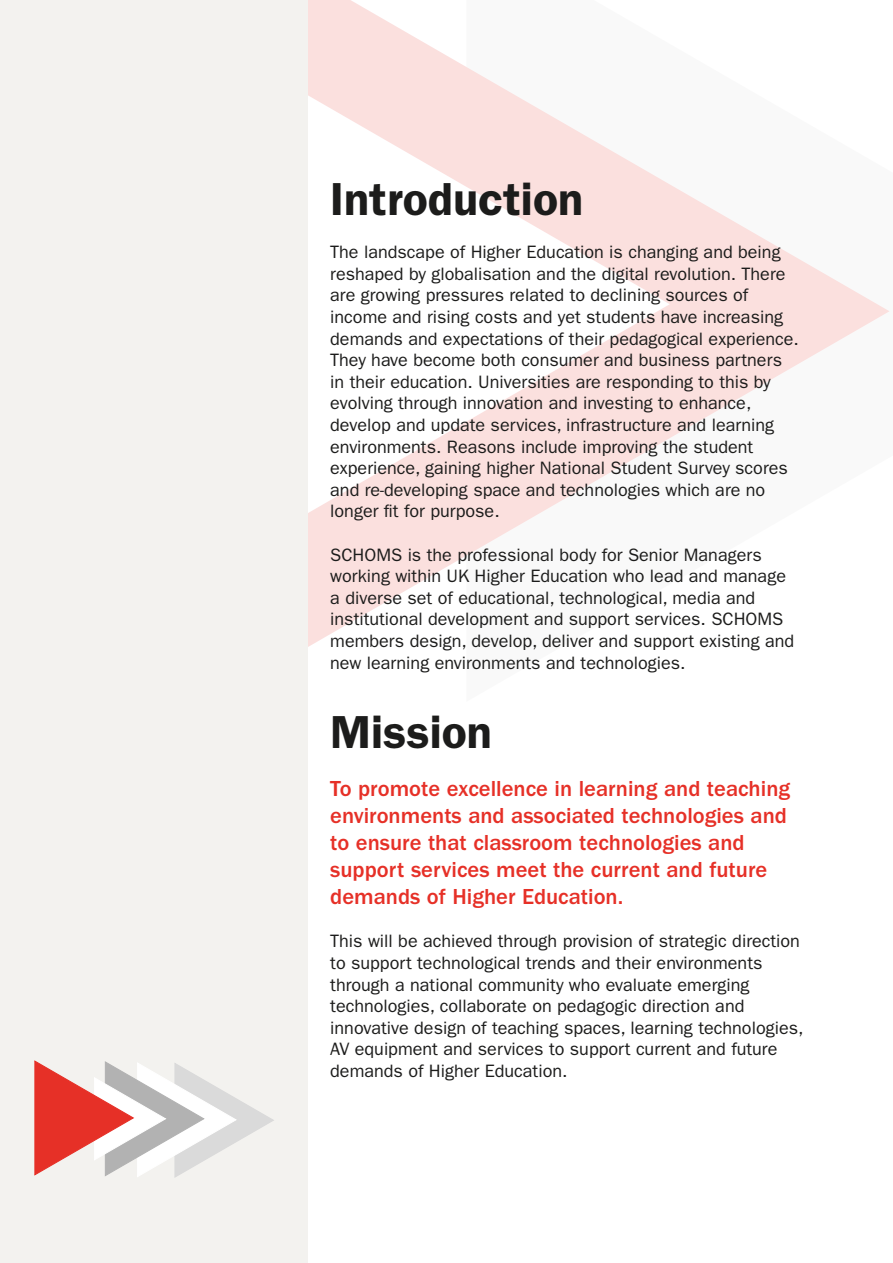
<style>
.page{position:relative;width:893px;height:1263px;background:#fff}
.page>*{position:absolute;margin:0;border:0;box-sizing:border-box;transform-origin:0 0}
.t1{font:600 46.5px "ITC Franklin Gothic Std";color:#1c1c1b}
.t2{font:500 22.5px/27px "ITC Franklin Gothic Std";color:#e63027}
.t3{font:18px/21.6px "ITC Franklin Gothic Std";color:#1c1c1b}
</style>
<div class="page">
<svg style="left:677px;top:189px;width:212px;height:245px"></svg>
<svg style="left:308px;top:0;width:369px;height:647px"></svg>
<div style="left:0;top:0;width:308px;height:1263px;background:#f3f2ef"></div>
<svg style="left:34px;top:1060px;width:240px;height:118px"></svg>
<h1 class="t1" style="left:330px;top:172px;width:254px">Introduction</h1>
<p class="t3" style="left:330px;top:241px;width:470px">The landscape of Higher Education is changing and being reshaped by globalisation and the digital revolution. There are growing pressures related to declining sources of income and rising costs and yet students have increasing demands and expectations of their pedagogical experience.<br>They have become both consumer and business partners in their education. Universities are responding to this by evolving through innovation and investing to enhance, develop and update services, infrastructure and learning environments. Reasons include improving the student experience, gaining higher National Student Survey scores and re-developing space and technologies which are no longer fit for purpose.</p>
<p class="t3" style="left:330px;top:544px;width:465px">SCHOMS is the professional body for Senior Managers working within UK Higher Education who lead and manage a diverse set of educational, technological, media and institutional development and support services. SCHOMS members design, develop, deliver and support existing and new learning environments and technologies.</p>
<h1 class="t1" style="left:330px;top:704px;width:163px">Mission</h1>
<p class="t2" style="left:330px;top:775px;width:461px">To promote excellence in learning and teaching environments and associated technologies and to ensure that classroom technologies and support services meet the current and future demands of Higher Education.</p>
<p class="t3" style="left:330px;top:931px;width:475px">This will be achieved through provision of strategic direction to support technological trends and their environments through a national community who evaluate emerging technologies, collaborate on pedagogic direction and innovative design of teaching spaces, learning technologies, AV equipment and services to support current and future demands of Higher Education.</p>
</div>
